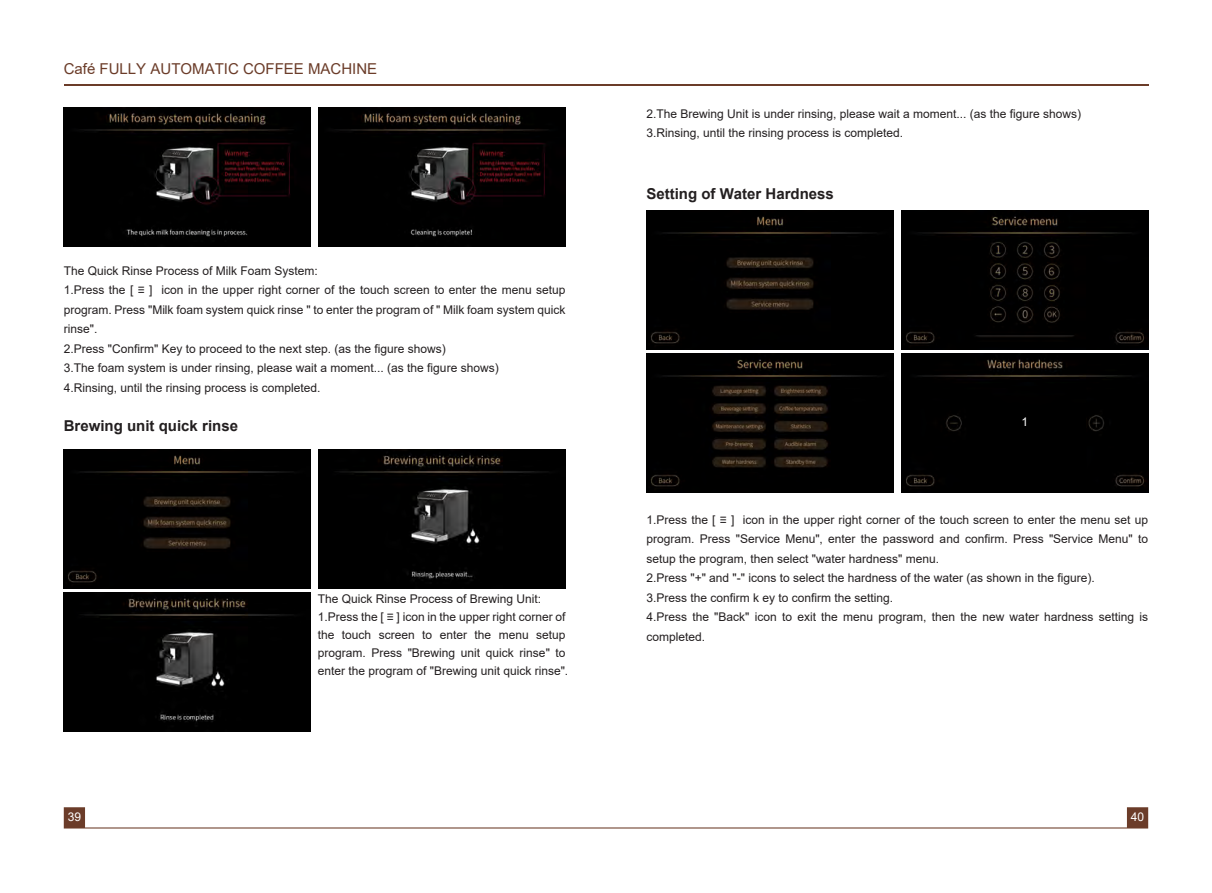
<style>
.page{position:relative;width:1212px;height:893px;background:#fff}
.page>*{position:absolute;margin:0;border:0;box-sizing:border-box;transform-origin:0 0}
.t1{font:700 15px "Arial";color:#231f20}
.t2{font:15px "Arial";color:#6b3c29}
.t3{font:12px/19.5px "Arial";color:#231f20}
.t4{font:12px "Arial";color:#fff}
</style>
<div class="page">
<hr style="left:64px;top:84px;width:1084px;height:1px;background:#6b3c29">
<svg style="left:64px;top:807px;width:1084px;height:21px"></svg>
<img style="left:64px;top:450px;width:246px;height:138px">
<img style="left:319px;top:108px;width:247px;height:138px">
<img style="left:64px;top:108px;width:246px;height:138px">
<img style="left:64px;top:593px;width:246px;height:138px">
<img style="left:319px;top:450px;width:247px;height:138px">
<div style="left:901px;top:354px;width:247px;height:138px;background:#000"></div>
<img style="left:646px;top:211px;width:247px;height:138px">
<img style="left:901px;top:211px;width:247px;height:138px">
<img style="left:646px;top:354px;width:247px;height:138px">
<p class="t2" style="left:64px;top:58px;width:315px">Café FULLY AUTOMATIC COFFEE MACHINE</p>
<p class="t3" style="left:64px;top:260px;width:503px">The Quick Rinse Process of Milk Foam System:<br>1.Press the [ ≡ ] icon in the upper right corner of the touch screen to enter the menu setup program. Press "Milk foam system quick rinse " to enter the program of " Milk foam system quick rinse".<br>2.Press "Confirm" Key to proceed to the next step. (as the figure shows)<br>3.The foam system is under rinsing, please wait a moment... (as the figure shows)<br>4.Rinsing, until the rinsing process is completed.</p>
<p class="t1" style="left:64px;top:416px;width:176px">Brewing unit quick rinse</p>
<p class="t3" style="left:318px;top:590px;width:252px;line-height:18px">The Quick Rinse Process of Brewing Unit:<br>1.Press the [ ≡ ] icon in the upper right corner of the touch screen to enter the menu setup program. Press "Brewing unit quick rinse" to enter the program of "Brewing unit quick rinse".</p>
<p class="t3" style="left:646px;top:104px;width:436px">2.The Brewing Unit is under rinsing, please wait a moment... (as the figure shows)<br>3.Rinsing, until the rinsing process is completed.</p>
<p class="t1" style="left:646px;top:183px;width:189px">Setting of Water Hardness</p>
<p class="t4" style="left:1021px;top:414px;width:8px">1</p>
<p class="t3" style="left:646px;top:510px;width:503px">1.Press the [ ≡ ] icon in the upper right corner of the touch screen to enter the menu set up program. Press "Service Menu", enter the password and confirm. Press "Service Menu" to setup the program, then select "water hardness" menu.<br>2.Press "+" and "-" icons to select the hardness of the water (as shown in the figure).<br>3.Press the confirm k ey to confirm the setting.<br>4.Press the "Back" icon to exit the menu program, then the new water hardness setting is completed.</p>
<p class="t4" style="left:68px;top:809px;width:15px">39</p>
<p class="t4" style="left:1131px;top:809px;width:15px">40</p>
</div>
